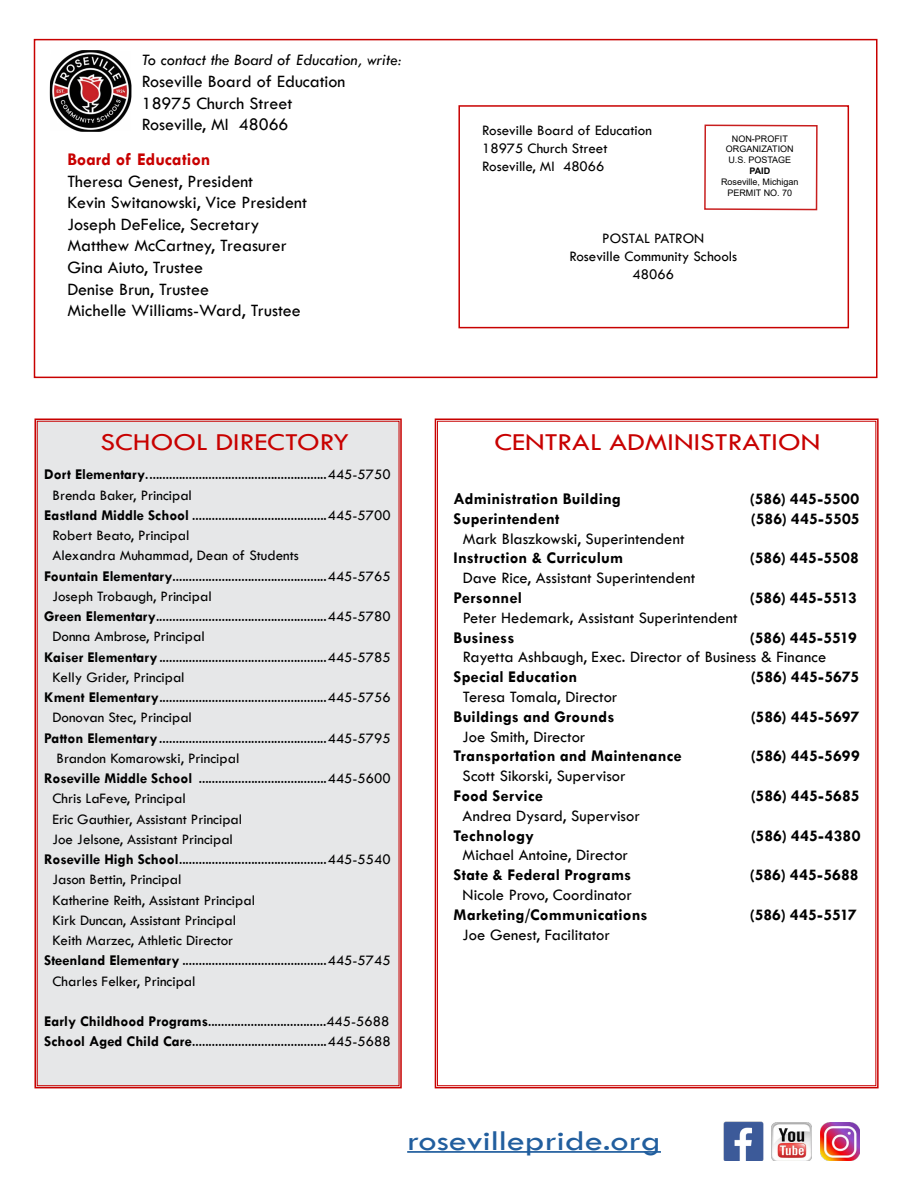
<style>
.page{position:relative;width:918px;height:1188px;background:#fff}
.page>*{position:absolute;margin:0;border:0;box-sizing:border-box;transform-origin:0 0}
.t1{font:29.25px "Tw Cen";color:#215e9e;scale:1.24 1}
.t2{font:25.2px "Tw Cen";color:#c80100;scale:1.17 1}
.t3{font:18px/21.6px "Tw Cen";color:#000}
.t4{font:700 18px "Tw Cen";color:#c80100}
.t5{font:700 16.5px "Tw Cen";letter-spacing:.01em;color:#000}
.t6{font:16.5px/19.8px "Tw Cen";color:#000}
.t7{font:italic 16.5px "Tw Cen";color:#000}
.t8{font:15px/18px "Tw Cen";color:#000}
.t9{font:9px/10.8px "Arial";color:#000;text-align:center}
.t10{font:700 9px "Arial";color:#000}
.s1{font-weight:700}
</style>
<div class="page">
<div style="left:34px;top:39px;width:844px;height:339px;border:2px solid #c80100"></div>
<div style="left:458px;top:105px;width:391px;height:223px;border:2px solid #c80100"></div>
<svg style="left:704px;top:124px;width:114px;height:87px"></svg>
<img style="left:50px;top:50px;width:82px;height:82px">
<svg style="left:434px;top:418px;width:445px;height:671px"></svg>
<div style="left:34px;top:418px;width:368px;height:671px;background:#e6e7e8"></div>
<hr style="left:407px;top:1151px;width:254px;height:2px;background:#215e9e">
<img style="left:723px;top:1121px;width:41px;height:40px">
<img style="left:771px;top:1122px;width:41px;height:39px">
<img style="left:820px;top:1122px;width:39px;height:39px">
<p class="t7" style="left:142px;top:50px;width:262px">To contact the Board of Education, write:</p>
<p class="t3" style="left:142px;top:70px;width:205px">Roseville Board of Education<br>18975 Church Street<br>Roseville, MI 48066</p>
<p class="t4" style="left:67px;top:149px;width:145px">Board of Education</p>
<p class="t3" style="left:67px;top:170px;width:241px">Theresa Genest, President<br>Kevin Switanowski, Vice President<br>Joseph DeFelice, Secretary<br>Matthew McCartney, Treasurer<br>Gina Aiuto, Trustee<br>Denise Brun, Trustee<br>Michelle Williams-Ward, Trustee</p>
<p class="t8" style="left:482px;top:121px;width:171px">Roseville Board of Education<br>18975 Church Street<br>Roseville, MI 48066</p>
<p class="t9" style="left:726px;top:133px;width:69px">NON-PROFIT<br>ORGANIZATION<br>U.S. POSTAGE</p>
<p class="t10" style="left:749px;top:164px;width:22px">PAID</p>
<p class="t9" style="left:721px;top:176px;width:79px">Roseville, Michigan<br>PERMIT NO. 70</p>
<p class="t8" style="left:569px;top:229px;width:169px;text-align:center">POSTAL PATRON<br>Roseville Community Schools<br>48066</p>
<h2 class="t2" style="left:100px;top:426px;width:214px">SCHOOL DIRECTORY</h2>
<p class="t8" style="left:44px;top:466px;width:348px"><span class="s1">Dort Elementary</span>.......................................................445-5750</p>
<p class="t8" style="left:53px;top:486px;width:141px">Brenda Baker, Principal</p>
<p class="t8" style="left:44px;top:506px;width:348px"><span class="s1">Eastland Middle School</span> .........................................445-5700</p>
<p class="t8" style="left:53px;top:526px;width:138px">Robert Beato, Principal</p>
<p class="t8" style="left:53px;top:547px;width:248px">Alexandra Muhammad, Dean of Students</p>
<p class="t8" style="left:44px;top:567px;width:348px"><span class="s1">Fountain Elementary</span>...............................................445-5765</p>
<p class="t8" style="left:53px;top:587px;width:161px">Joseph Trobaugh, Principal</p>
<p class="t8" style="left:44px;top:607px;width:348px"><span class="s1">Green Elementary</span>....................................................445-5780</p>
<p class="t8" style="left:53px;top:628px;width:154px">Donna Ambrose, Principal</p>
<p class="t8" style="left:44px;top:648px;width:348px"><span class="s1">Kaiser Elementary</span>...................................................445-5785</p>
<p class="t8" style="left:53px;top:668px;width:134px">Kelly Grider, Principal</p>
<p class="t8" style="left:44px;top:688px;width:348px"><span class="s1">Kment Elementary</span>...................................................445-5756</p>
<p class="t8" style="left:53px;top:709px;width:141px">Donovan Stec, Principal</p>
<p class="t8" style="left:44px;top:729px;width:348px"><span class="s1">Patton Elementary</span>...................................................445-5795</p>
<p class="t8" style="left:57px;top:749px;width:184px">Brandon Komarowski, Principal</p>
<p class="t8" style="left:44px;top:769px;width:348px"><span class="s1">Roseville Middle School</span> .......................................445-5600</p>
<p class="t8" style="left:53px;top:790px;width:135px">Chris LaFeve, Principal</p>
<p class="t8" style="left:53px;top:810px;width:191px">Eric Gauthier, Assistant Principal</p>
<p class="t8" style="left:53px;top:830px;width:182px">Joe Jelsone, Assistant Principal</p>
<p class="t8" style="left:44px;top:850px;width:348px"><span class="s1">Roseville High School</span>.............................................445-5540</p>
<p class="t8" style="left:53px;top:871px;width:130px">Jason Bettin, Principal</p>
<p class="t8" style="left:53px;top:891px;width:204px">Katherine Reith, Assistant Principal</p>
<p class="t8" style="left:53px;top:911px;width:185px">Kirk Duncan, Assistant Principal</p>
<p class="t8" style="left:53px;top:931px;width:182px">Keith Marzec, Athletic Director</p>
<p class="t8" style="left:44px;top:952px;width:348px"><span class="s1">Steenland Elementary</span> ............................................445-5745</p>
<p class="t8" style="left:53px;top:972px;width:145px">Charles Felker, Principal</p>
<p class="t8" style="left:44px;top:1011px;width:348px;line-height:20.2px"><span class="s1">Early Childhood Programs</span>....................................445-5688<br><span class="s1">School Aged Child Care</span>.........................................445-5688</p>
<h2 class="t2" style="left:494px;top:427px;width:280px">CENTRAL ADMINISTRATION</h2>
<p class="t5" style="left:454px;top:489px;width:169px">Administration Building</p>
<p class="t5" style="left:750px;top:489px;width:111px">(586) 445-5500</p>
<p class="t5" style="left:454px;top:509px;width:107px">Superintendent</p>
<p class="t5" style="left:751px;top:509px;width:110px">(586) 445-5505</p>
<p class="t6" style="left:463px;top:528px;width:223px">Mark Blaszkowski, Superintendent</p>
<p class="t5" style="left:454px;top:548px;width:171px">Instruction &amp; Curriculum</p>
<p class="t5" style="left:750px;top:548px;width:110px">(586) 445-5508</p>
<p class="t6" style="left:463px;top:568px;width:234px">Dave Rice, Assistant Superintendent</p>
<p class="t5" style="left:454px;top:588px;width:70px">Personnel</p>
<p class="t5" style="left:750px;top:588px;width:108px">(586) 445-5513</p>
<p class="t6" style="left:454px;top:608px;width:286px;text-indent:9px">Peter Hedemark<span class="s1">,</span> Assistant Superintendent<br><span class="s1">Business</span></p>
<p class="t5" style="left:750px;top:627px;width:108px">(586) 445-5519</p>
<p class="t6" style="left:463px;top:647px;width:365px">Rayetta Ashbaugh, Exec. Director of Business &amp; Finance</p>
<p class="t5" style="left:454px;top:667px;width:125px">Special Education</p>
<p class="t5" style="left:751px;top:667px;width:110px">(586) 445-5675</p>
<p class="t6" style="left:463px;top:687px;width:156px">Teresa Tomala, Director</p>
<p class="t5" style="left:454px;top:707px;width:162px">Buildings and Grounds</p>
<p class="t5" style="left:751px;top:707px;width:110px">(586) 445-5697</p>
<p class="t6" style="left:463px;top:726px;width:124px">Joe Smith, Director</p>
<p class="t5" style="left:454px;top:746px;width:230px">Transportation and Maintenance</p>
<p class="t5" style="left:751px;top:746px;width:110px">(586) 445-5699</p>
<p class="t6" style="left:463px;top:766px;width:165px">Scott Sikorski, Supervisor</p>
<p class="t5" style="left:454px;top:786px;width:91px">Food Service</p>
<p class="t5" style="left:751px;top:786px;width:110px">(586) 445-5685</p>
<p class="t6" style="left:463px;top:806px;width:179px">Andrea Dysard, Supervisor</p>
<p class="t5" style="left:454px;top:825px;width:82px">Technology</p>
<p class="t5" style="left:751px;top:825px;width:111px">(586) 445-4380</p>
<p class="t6" style="left:463px;top:845px;width:167px">Michael Antoine, Director</p>
<p class="t5" style="left:454px;top:865px;width:179px">State &amp; Federal Programs</p>
<p class="t5" style="left:750px;top:865px;width:110px">(586) 445-5688</p>
<p class="t6" style="left:463px;top:885px;width:171px">Nicole Provo, Coordinator</p>
<p class="t5" style="left:454px;top:905px;width:196px">Marketing/Communications</p>
<p class="t5" style="left:750px;top:905px;width:109px">(586) 445-5517</p>
<p class="t6" style="left:463px;top:924px;width:149px">Joe Genest, Facilitator</p>
<h1 class="t1" style="left:407px;top:1123px;width:206px">rosevillepride.org</h1>
</div>
